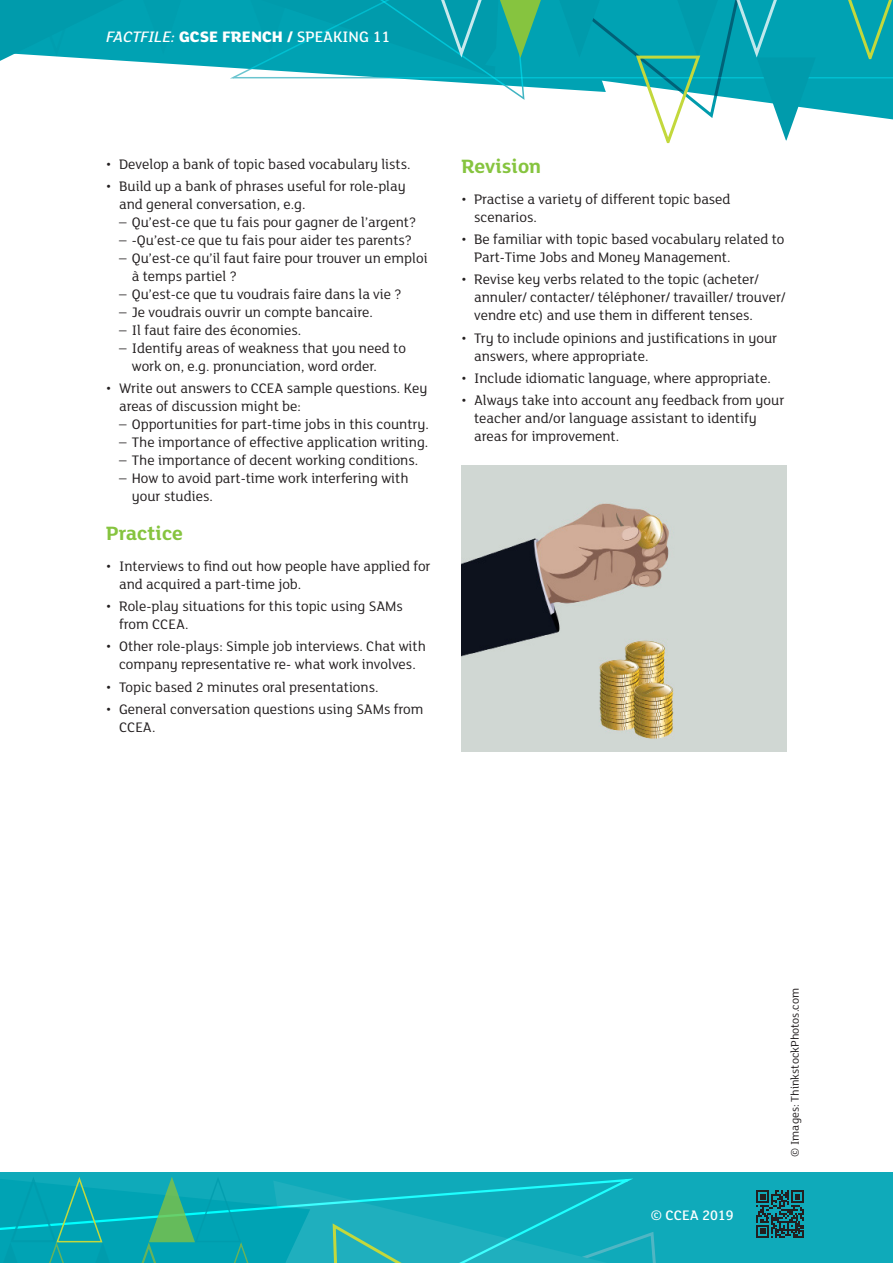
<style>
.page{position:relative;width:893px;height:1263px;background:#fff}
.page>*{position:absolute;margin:0;border:0;box-sizing:border-box;transform-origin:0 0}
.t1{font:700 21px "FS Lola";color:#86c43f}
.t2{font:800 16.5px "FS Lola";color:#fff}
.t3{font:500 16.5px "FS Lola";color:#fff}
.t4{font:15px/18px "FS Lola";color:#231f20}
.t5{font:500 15px "FS Lola";color:#fff}
.t6{font:12px "FS Lola";color:#231f20}
.s1{font-weight:800}
.s2{font-weight:500;font-style:italic}
.s3{font-weight:500}
</style>
<div class="page">
<div style="left:0;top:1172px;width:893px;height:91px;background:#0faaba"></div>
<div style="left:189px;top:0;width:36px;height:68px;background:#00a2b3"></div>
<svg style="left:0;top:0;width:189px;height:65px;background:#16a7b7"></svg>
<svg style="left:225px;top:0;width:668px;height:144px"></svg>
<svg style="left:0;top:1177px;width:804px;height:86px"></svg>
<img style="left:461px;top:465px;width:326px;height:286px">
<p class="t3" style="left:200px;top:26px;width:192px"><span class="s1">SE FRENCH /</span> SPEAKING 11</p>
<p class="t2" style="left:107px;top:26px;width:357px"><span class="s2">FACTFILE:</span> GCE HISTORY OF ART / <span class="s3">ARCHITECTURE</span></p>
<p class="t4" style="left:106px;top:154px;width:306px">• Develop a bank of topic based vocabulary lists.</p>
<p class="t4" style="left:119px;top:176px;width:288px;text-indent:-13px">• Build up a bank of phrases useful for role-play and general conversation, e.g.</p>
<p class="t4" style="left:119px;top:212px;width:299px">– Qu’est-ce que tu fais pour gagner de l’argent?</p>
<p class="t4" style="left:119px;top:230px;width:295px">– -Qu’est-ce que tu fais pour aider tes parents?</p>
<p class="t4" style="left:132px;top:248px;width:297px;text-indent:-13px">– Qu’est-ce qu’il faut faire pour trouver un emploi à temps partiel ?</p>
<p class="t4" style="left:119px;top:284px;width:284px">– Qu’est-ce que tu voudrais faire dans la vie ?</p>
<p class="t4" style="left:119px;top:302px;width:255px">– Je voudrais ouvrir un compte bancaire.</p>
<p class="t4" style="left:119px;top:320px;width:184px">– Il faut faire des économies.</p>
<p class="t4" style="left:132px;top:338px;width:276px;text-indent:-13px">– Identify areas of weakness that you need to work on, e.g. pronunciation, word order.</p>
<p class="t4" style="left:119px;top:379px;width:310px;text-indent:-13px">• Write out answers to CCEA sample questions. Key areas of discussion might be:</p>
<p class="t4" style="left:119px;top:415px;width:311px">– Opportunities for part-time jobs in this country.</p>
<p class="t4" style="left:119px;top:433px;width:311px">– The importance of effective application writing.</p>
<p class="t4" style="left:119px;top:451px;width:301px">– The importance of decent working conditions.</p>
<p class="t4" style="left:132px;top:469px;width:278px;text-indent:-13px">– How to avoid part-time work interfering with your studies.</p>
<h2 class="t1" style="left:106px;top:519px;width:78px">Practice</h2>
<p class="t4" style="left:119px;top:556px;width:313px;text-indent:-13px">• Interviews to find out how people have applied for and acquired a part-time job.</p>
<p class="t4" style="left:119px;top:597px;width:285px;text-indent:-13px">• Role-play situations for this topic using SAMs from CCEA.</p>
<p class="t4" style="left:106px;top:637px;width:321px;text-align:center">• Other role-plays: Simple job interviews. Chat with company representative re- what work involves.</p>
<p class="t4" style="left:106px;top:677px;width:274px">• Topic based 2 minutes oral presentations.</p>
<p class="t4" style="left:119px;top:699px;width:306px;text-indent:-13px">• General conversation questions using SAMs from<br>CCEA.</p>
<h2 class="t1" style="left:461px;top:152px;width:81px">Revision</h2>
<p class="t4" style="left:474px;top:189px;width:258px;text-indent:-13px">• Practise a variety of different topic based scenarios.</p>
<p class="t4" style="left:474px;top:230px;width:312px;text-indent:-13px">• Be familiar with topic based vocabulary related to<br>Part-Time Jobs and Money Management.</p>
<p class="t4" style="left:474px;top:270px;width:313px;text-indent:-13px">• Revise key verbs related to the topic (acheter/ annuler/ contacter/ téléphoner/ travailler/ trouver/ vendre etc) and use them in different tenses.</p>
<p class="t4" style="left:474px;top:328px;width:305px;text-indent:-13px">• Try to include opinions and justifications in your answers, where appropriate.</p>
<p class="t4" style="left:461px;top:368px;width:311px">• Include idiomatic language, where appropriate.</p>
<p class="t4" style="left:474px;top:391px;width:312px;text-indent:-13px">• Always take into account any feedback from your teacher and/or language assistant to identify areas for improvement.</p>
<p class="t5" style="left:651px;top:1206px;width:84px">© CCEA 2019</p>
<p class="t6" style="left:787px;top:1157px;width:170px;rotate:-90deg">© Images: ThinkstockPhotos.com</p>
</div>
